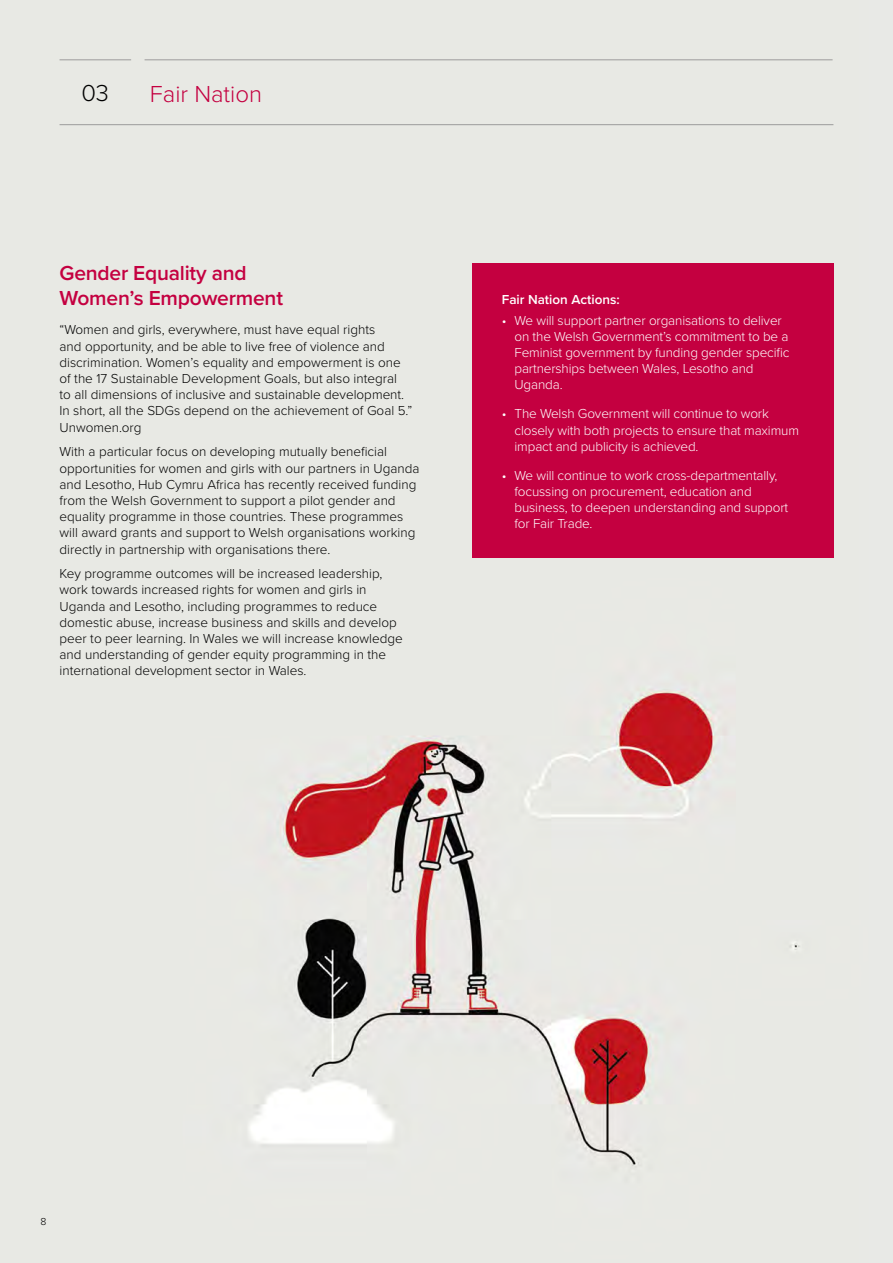
<style>
.page{position:relative;width:893px;height:1263px;background:#e8e9e4}
.page>*{position:absolute;margin:0;border:0;box-sizing:border-box;transform-origin:0 0}
.Intro_Big_Black{font:300 24px "Proxima Nova";color:#c40040}
.Intro_Big_Black-2{font:300 24px "Proxima Nova";color:#000}
.Red_sub_head{font:600 21px/25.2px "Proxima Nova";letter-spacing:-.01em;color:#c40040}
.VG_Body_Black{font:300 13.5px/16.2px "Proxima Nova";color:#000}
.last_bullet_in_red_b{font:300 13.5px/16.2px "Proxima Nova";letter-spacing:-.01em;color:#fff}
.BBB{font:600 13.5px "Proxima Nova";color:#fff}
.Intro_Big_Black-3{font:300 10.5px "Proxima Nova";color:#000}
</style>
<div class="page">
<hr style="left:60px;top:60px;width:71px;height:1px;background:#9c9b9b">
<hr style="left:145px;top:60px;width:688px;height:1px;background:#9c9b9b">
<hr style="left:60px;top:124px;width:773px;height:1px;background:#9c9b9b">
<div style="left:472px;top:264px;width:361px;height:294px;background:#c40040"></div>
<h1 class="Intro_Big_Black-2" style="left:81px;top:75px;width:29px">03</h1>
<h1 class="Intro_Big_Black" style="left:150px;top:76px;width:114px">Fair Nation</h1>
<h2 class="Red_sub_head" style="left:60px;top:260px;width:225px">Gender Equality and<br>Women’s Empowerment</h2>
<p class="VG_Body_Black" style="left:60px;top:321px;width:354px">“Women and girls, everywhere, must have equal rights<br>and opportunity, and be able to live free of violence and discrimination. Women’s equality and empowerment is one of the 17 Sustainable Development Goals, but also integral<br>to all dimensions of inclusive and sustainable development.<br>In short, all the SDGs depend on the achievement of Goal 5.” Unwomen.org</p>
<p class="VG_Body_Black" style="left:60px;top:443px;width:361px">With a particular focus on developing mutually beneficial opportunities for women and girls with our partners in Uganda and Lesotho, Hub Cymru Africa has recently received funding from the Welsh Government to support a pilot gender and equality programme in those countries. These programmes will award grants and support to Welsh organisations working directly in partnership with organisations there.</p>
<p class="VG_Body_Black" style="left:60px;top:565px;width:345px">Key programme outcomes will be increased leadership, work towards increased rights for women and girls in Uganda and Lesotho, including programmes to reduce domestic abuse, increase business and skills and develop peer to peer learning. In Wales we will increase knowledge and understanding of gender equity programming in the international development sector in Wales.</p>
<p class="BBB" style="left:502px;top:289px;width:120px">Fair Nation Actions:</p>
<p class="last_bullet_in_red_b" style="left:514px;top:311px;width:276px;text-indent:-13px">• We will support partner organisations to deliver on the Welsh Government’s commitment to be a Feminist government by funding gender specific partnerships between Wales, Lesotho and Uganda.</p>
<p class="last_bullet_in_red_b" style="left:514px;top:405px;width:286px;text-indent:-13px">• The Welsh Government will continue to work closely with both projects to ensure that maximum impact and publicity is achieved.</p>
<p class="last_bullet_in_red_b" style="left:514px;top:466px;width:275px;text-indent:-13px">• We will continue to work cross-departmentally, focussing on procurement, education and business, to deepen understanding and support for Fair Trade.</p>
<h1 class="Intro_Big_Black-3" style="left:40px;top:1213px;width:7px">8</h1>
</div>
